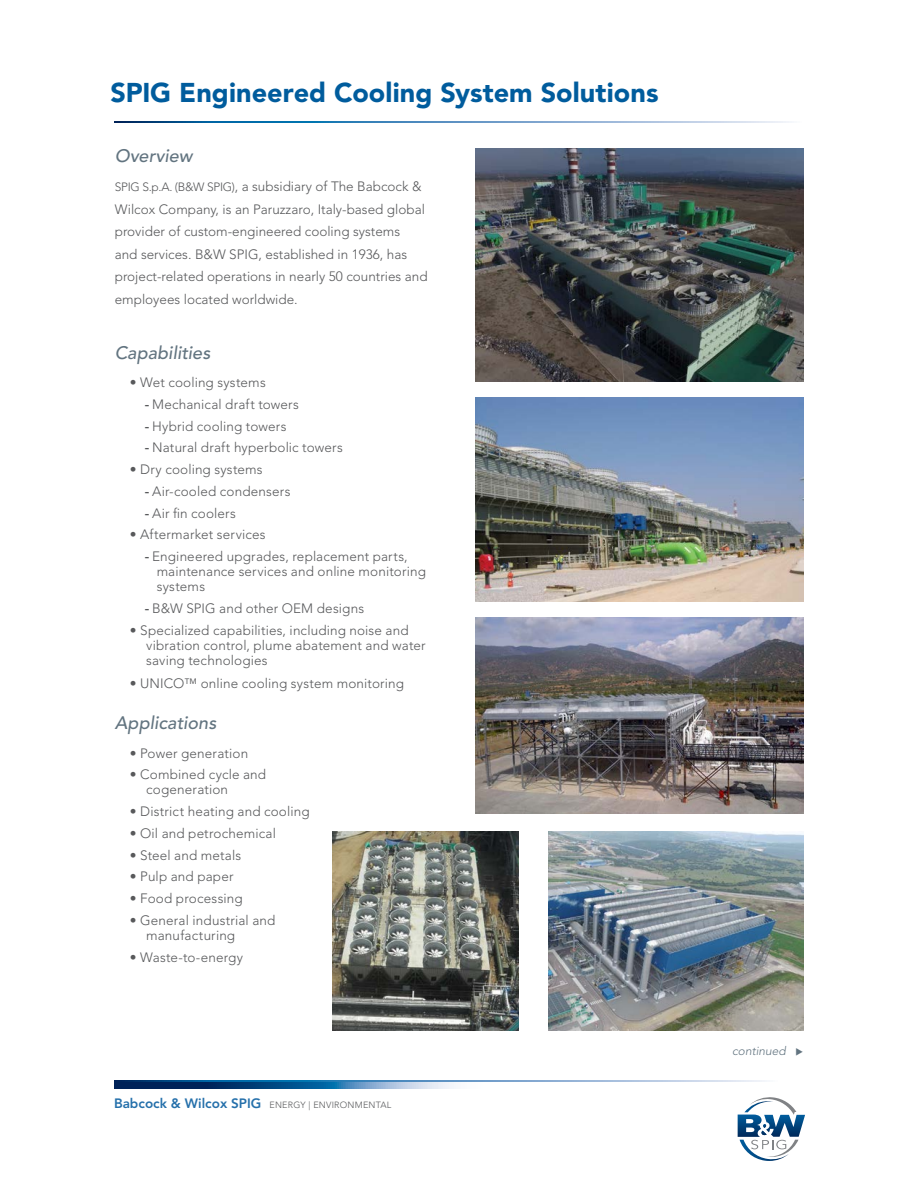
<style>
.page{position:relative;width:918px;height:1188px;background:#fff}
.page>*{position:absolute;margin:0;border:0;box-sizing:border-box;transform-origin:0 0}
.t1{font:900 27px "Avenir LT Std";color:#005c9d}
.t2{font:italic 500 18px "Avenir LT Std";letter-spacing:.005em;color:#627480}
.t3{font:300 13.5px/15px "Avenir LT Std";letter-spacing:.01em;color:#58595b}
.t4{font:italic 300 12px "Avenir LT Std";color:#627480}
.t5{font:300 9px "Avenir LT Std";letter-spacing:.025em;color:#58595b}
.s1{font-size:12px}
.s2{font-family:"Arial";font-weight:400}
.s3{font-weight:800;font-size:13.5px;color:#2570ab}
</style>
<div class="page">
<svg style="left:114px;top:1082px;width:340px;height:7px;background:#396795"></svg>
<svg style="left:114px;top:1081px;width:653px;height:1px"></svg>
<svg style="left:115px;top:122px;width:677px;height:1px"></svg>
<svg style="left:738px;top:1097px;width:67px;height:64px"></svg>
<img style="left:476px;top:148px;width:327px;height:233px">
<img style="left:549px;top:832px;width:254px;height:199px">
<img style="left:476px;top:618px;width:327px;height:195px">
<img style="left:476px;top:397px;width:327px;height:205px">
<img style="left:333px;top:832px;width:185px;height:199px">
<h1 class="t1" style="left:111px;top:76px;width:550px">SPIG Engineered Cooling System Solutions</h1>
<h2 class="t2" style="left:115px;top:145px;width:79px">Overview</h2>
<p class="t3" style="left:115px;top:176px;width:314px;line-height:22.5px"><span class="s1">SPIG S.p.A. (B&amp;W SPIG)</span>, a subsidiary of The Babcock &amp; Wilcox Company, is an Paruzzaro, Italy-based global provider of custom-engineered cooling systems<br>and services. B&amp;W SPIG, established in 1936, has project-related operations in nearly 50 countries and employees located worldwide.</p>
<h2 class="t2" style="left:115px;top:342px;width:97px">Capabilities</h2>
<p class="t3" style="left:130px;top:375px;width:138px">• Wet cooling systems</p>
<p class="t3" style="left:145px;top:397px;width:156px"><span class="s2">-</span> Mechanical draft towers</p>
<p class="t3" style="left:145px;top:419px;width:143px"><span class="s2">-</span> Hybrid cooling towers</p>
<p class="t3" style="left:145px;top:440px;width:200px"><span class="s2">-</span> Natural draft hyperbolic towers</p>
<p class="t3" style="left:130px;top:462px;width:134px">• Dry cooling systems</p>
<p class="t3" style="left:145px;top:484px;width:147px"><span class="s2">-</span> Air-cooled condensers</p>
<p class="t3" style="left:145px;top:505px;width:93px"><span class="s2">-</span> Air fin coolers</p>
<p class="t3" style="left:130px;top:527px;width:137px">• Aftermarket services</p>
<p class="t3" style="left:157px;top:549px;width:271px;text-indent:-12px"><span class="s2">-</span> Engineered upgrades, replacement parts, maintenance services and online monitoring systems</p>
<p class="t3" style="left:145px;top:601px;width:221px"><span class="s2">-</span> B&amp;W SPIG and other OEM designs</p>
<p class="t3" style="left:146px;top:622px;width:281px;text-indent:-16px">• Specialized capabilities, including noise and vibration control, plume abatement and water saving technologies</p>
<p class="t3" style="left:130px;top:676px;width:276px">• UNICO™ online cooling system monitoring</p>
<h2 class="t2" style="left:115px;top:712px;width:103px">Applications</h2>
<p class="t3" style="left:130px;top:746px;width:120px">• Power generation</p>
<p class="t3" style="left:146px;top:767px;width:121px;text-indent:-16px">• Combined cycle and cogeneration</p>
<p class="t3" style="left:130px;top:804px;width:181px">• District heating and cooling</p>
<p class="t3" style="left:130px;top:826px;width:148px">• Oil and petrochemical</p>
<p class="t3" style="left:130px;top:847px;width:113px">• Steel and metals</p>
<p class="t3" style="left:130px;top:869px;width:105px">• Pulp and paper</p>
<p class="t3" style="left:130px;top:891px;width:114px">• Food processing</p>
<p class="t3" style="left:146px;top:913px;width:131px;text-indent:-16px">• General industrial and manufacturing</p>
<p class="t3" style="left:130px;top:949px;width:115px">• Waste-to-energy</p>
<p class="t5" style="left:114px;top:1099px;width:279px"><span class="s3">Babcock &amp; Wilcox SPIG</span> ENERGY | ENVIRONMENTAL</p>
<p class="t4" style="left:732px;top:1044px;width:73px">continued ◆</p>
</div>
